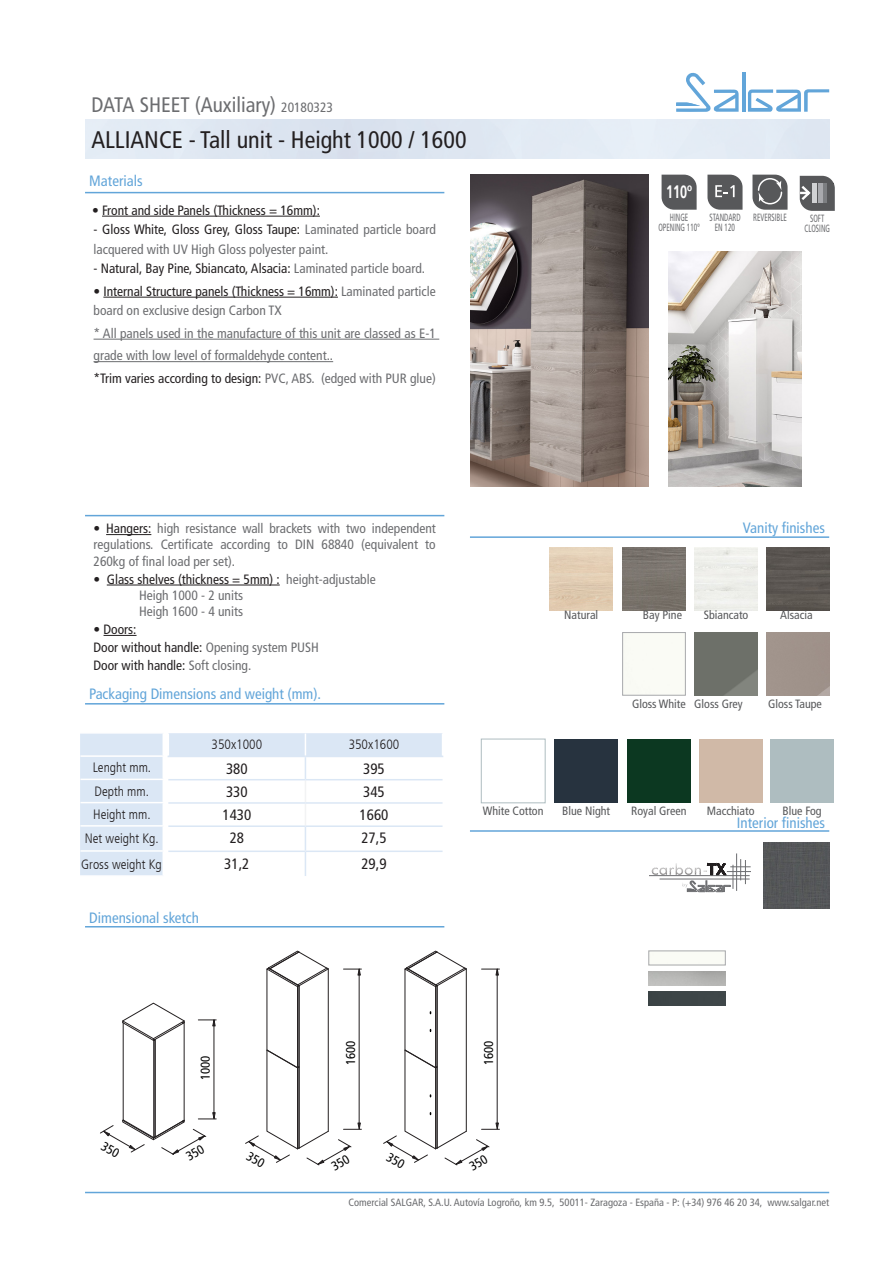
<style>
.page{position:relative;width:893px;height:1263px;background:#fff}
.page>*{position:absolute;margin:0;border:0;box-sizing:border-box;transform-origin:0 0}
.t1{font:condensed 24px "Frutiger LT";color:#231f20}
.t2{font:condensed 21px "Frutiger LT";color:#6c6d70}
.t3{font:700 18px "Frutiger LT";color:#fff;scale:.7 1}
.t4{font:condensed 15px "Frutiger LT";color:#62a5d9}
.t5{font:condensed 15px "Frutiger LT";color:#231f20}
.t6{font:condensed 13.5px/16.2px "Frutiger LT";color:#6c6d70}
.t7{font:condensed 13.5px "Frutiger LT";color:#231f20}
.t8{font:300 condensed 13.5px "Frutiger LT";color:#231f20}
.t9{font:condensed 12.9px "Frutiger LT";color:#000}
.t10{font:condensed 12px "Frutiger LT";color:#57585a}
.t11{font:condensed 10.5px "Frutiger LT";color:#6c6d70}
.t12{font:condensed 10.5px "Frutiger LT";color:#6c6d70;scale:.7 1}
.s1{font-size:13.5px}
.s2{color:#231f20}
.s3{color:#6c6d70}
</style>
<div class="page">
<img style="left:669px;top:251px;width:132px;height:235px">
<img style="left:471px;top:175px;width:178px;height:311px">
<svg style="left:707px;top:175px;width:35px;height:35px"></svg>
<svg style="left:662px;top:175px;width:35px;height:35px"></svg>
<svg style="left:752px;top:175px;width:35px;height:35px"></svg>
<div style="left:763px;top:842px;width:66px;height:66px;background:#555759"></div>
<svg style="left:799px;top:176px;width:36px;height:35px"></svg>
<div style="left:622px;top:632px;width:64px;height:63px;border:1px solid #a8a9ad"></div>
<img style="left:623px;top:548px;width:63px;height:62px">
<img style="left:766px;top:548px;width:63px;height:62px">
<div style="left:695px;top:548px;width:62px;height:62px;background:#eeefeb"></div>
<img style="left:695px;top:632px;width:62px;height:63px">
<hr style="left:650px;top:875px;width:100px;height:1px;background:#6c6d70">
<hr style="left:736px;top:853px;width:1px;height:38px;background:#6c6d70">
<svg style="left:652px;top:859px;width:98px;height:33px"></svg>
<div style="left:649px;top:951px;width:76px;height:14px;border:1px solid #a8a9ad"></div>
<img style="left:649px;top:991px;width:76px;height:15px">
<hr style="left:742px;top:72px;width:3px;height:40px;background:#62a5d9">
<svg style="left:676px;top:72px;width:63px;height:40px"></svg>
<svg style="left:748px;top:89px;width:81px;height:23px"></svg>
<hr style="left:85px;top:1192px;width:744px;height:1px;background:#62a5d9">
<hr style="left:106px;top:534px;width:45px;height:1px;background:#231f20">
<hr style="left:107px;top:585px;width:173px;height:1px;background:#231f20">
<hr style="left:104px;top:635px;width:33px;height:1px;background:#231f20">
<hr style="left:85px;top:192px;width:359px;height:1px;background:#62a5d9">
<hr style="left:85px;top:515px;width:359px;height:1px;background:#62a5d9">
<hr style="left:85px;top:926px;width:359px;height:1px;background:#62a5d9">
<hr style="left:85px;top:703px;width:359px;height:1px;background:#62a5d9">
<hr style="left:470px;top:536px;width:359px;height:2px;background:#62a5d9">
<hr style="left:470px;top:830px;width:359px;height:2px;background:#62a5d9">
<hr style="left:102px;top:216px;width:218px;height:1px;background:#231f20">
<hr style="left:103px;top:297px;width:235px;height:1px;background:#231f20">
<hr style="left:94px;top:339px;width:345px;height:1px;background:#6c6d70">
<hr style="left:94px;top:361px;width:239px;height:1px;background:#6c6d70">
<svg style="left:80px;top:733px;width:363px;height:143px"></svg>
<div style="left:770px;top:739px;width:64px;height:64px;background:#aebdc0"></div>
<div style="left:627px;top:739px;width:64px;height:64px;background:#0c3821"></div>
<div style="left:699px;top:739px;width:64px;height:64px;background:#d0b9a7"></div>
<div style="left:554px;top:739px;width:64px;height:64px;background:#27333f"></div>
<div style="left:481px;top:739px;width:64px;height:64px;background:#fff;border:1px solid #aebdc0"></div>
<svg style="left:245px;top:951px;width:116px;height:215px"></svg>
<svg style="left:100px;top:1003px;width:116px;height:152px"></svg>
<svg style="left:383px;top:951px;width:116px;height:215px"></svg>
<p class="t2" style="left:91px;top:92px;width:243px">DATA SHEET (Auxiliary) <span class="s1">20180323</span></p>
<p class="t1" style="left:91px;top:126px;width:377px">ALLIANCE - Tall unit - Height 1000 / 1600</p>
<p class="t4" style="left:89px;top:172px;width:55px">Materials</p>
<p class="t7" style="left:92px;top:202px;width:229px">• Front and side Panels (Thickness = 16mm):</p>
<p class="t6" style="left:94px;top:220px;width:344px;line-height:19.5px"><span class="s2">- Gloss White, Gloss Grey, Gloss Taupe:</span> Laminated particle board lacquered with UV High Gloss polyester paint.</p>
<p class="t7" style="left:94px;top:261px;width:333px">- Natural, Bay Pine, Sbiancato, Alsacia: <span class="s3">Laminated particle board.</span></p>
<p class="t6" style="left:94px;top:281px;width:344px;line-height:19.5px"><span class="s2">• Internal Structure panels (Thickness = 16mm):</span> Laminated particle board on exclusive design Carbon TX</p>
<p class="t6" style="left:94px;top:322px;width:344px;line-height:22.5px">* All panels used in the manufacture of this unit are classed as E-1 grade with low level of formaldehyde content..</p>
<p class="t7" style="left:94px;top:370px;width:344px">*Trim varies according to design: <span class="s3">PVC, ABS. (edged with PUR glue)</span></p>
<p class="t3" style="left:666px;top:182px;width:39px">110º</p>
<p class="t12" style="left:670px;top:211px;width:28px">HINGE</p>
<p class="t12" style="left:753px;top:211px;width:50px">REVERSIBLE</p>
<p class="t12" style="left:658px;top:221px;width:61px">OPENING 110º</p>
<p class="t12" style="left:709px;top:211px;width:46px">STANDARD</p>
<p class="t12" style="left:715px;top:221px;width:30px">EN 120</p>
<p class="t12" style="left:810px;top:212px;width:22px">SOFT</p>
<p class="t12" style="left:804px;top:223px;width:38px">CLOSING</p>
<p class="t6" style="left:94px;top:520px;width:344px;text-align:justify"><span class="s2">• Hangers:</span> high resistance wall brackets with two independent regulations. Certificate according to DIN 68840 (equivalent to 260kg of final load per set).</p>
<p class="t7" style="left:94px;top:571px;width:284px">• Glass shelves (thickness = 5mm) : <span class="s3">height-adjustable</span></p>
<p class="t6" style="left:139px;top:587px;width:106px">Heigh 1000 - 2 units</p>
<p class="t6" style="left:139px;top:603px;width:106px">Heigh 1600 - 4 units</p>
<p class="t7" style="left:94px;top:621px;width:44px">• Doors:</p>
<p class="t7" style="left:94px;top:639px;width:227px">Door without handle: <span class="s3">Opening system PUSH</span></p>
<p class="t7" style="left:94px;top:657px;width:159px">Door with handle: <span class="s3">Soft closing.</span></p>
<p class="t4" style="left:89px;top:685px;width:233px">Packaging Dimensions and weight (mm).</p>
<p class="t8" style="left:93px;top:760px;width:60px">Lenght mm.</p>
<p class="t8" style="left:94px;top:784px;width:56px">Depth mm.</p>
<p class="t8" style="left:93px;top:806px;width:59px">Height mm.</p>
<p class="t8" style="left:85px;top:831px;width:75px">Net weight Kg.</p>
<p class="t8" style="left:81px;top:856px;width:82px">Gross weight Kg</p>
<p class="t8" style="left:212px;top:737px;width:52px">350x1000</p>
<p class="t8" style="left:349px;top:737px;width:52px">350x1600</p>
<p class="t5" style="left:226px;top:760px;width:23px">380</p>
<p class="t5" style="left:363px;top:760px;width:23px">395</p>
<p class="t5" style="left:226px;top:783px;width:23px">330</p>
<p class="t5" style="left:363px;top:783px;width:23px">345</p>
<p class="t5" style="left:222px;top:806px;width:30px">1430</p>
<p class="t5" style="left:360px;top:806px;width:30px">1660</p>
<p class="t5" style="left:230px;top:829px;width:16px">28</p>
<p class="t5" style="left:361px;top:829px;width:27px">27,5</p>
<p class="t5" style="left:224px;top:855px;width:27px">31,2</p>
<p class="t5" style="left:361px;top:855px;width:27px">29,9</p>
<p class="t4" style="left:89px;top:909px;width:111px">Dimensional sketch</p>
<p class="t9" style="left:198px;top:1080px;width:26px;rotate:-90deg">1000</p>
<p class="t9" style="left:343px;top:1065px;width:26px;rotate:-90deg">1600</p>
<p class="t4" style="left:743px;top:519px;width:84px">Vanity finishes</p>
<p class="t10" style="left:564px;top:608px;width:36px">Natural</p>
<p class="t10" style="left:643px;top:608px;width:41px">Bay Pine</p>
<p class="t10" style="left:704px;top:608px;width:46px">Sbiancato</p>
<p class="t10" style="left:780px;top:608px;width:34px">Alsacia</p>
<p class="t10" style="left:632px;top:697px;width:55px">Gloss White</p>
<p class="t10" style="left:694px;top:697px;width:50px">Gloss Grey</p>
<p class="t10" style="left:768px;top:697px;width:55px">Gloss Taupe</p>
<p class="t10" style="left:483px;top:804px;width:62px">White Cotton</p>
<p class="t10" style="left:562px;top:804px;width:49px">Blue Night</p>
<p class="t10" style="left:631px;top:804px;width:57px">Royal Green</p>
<p class="t10" style="left:707px;top:804px;width:49px">Macchiato</p>
<p class="t10" style="left:783px;top:804px;width:41px">Blue Fog</p>
<p class="t4" style="left:737px;top:814px;width:90px">Interior finishes</p>
<p class="t9" style="left:481px;top:1065px;width:26px;rotate:-90deg">1600</p>
<p class="t11" style="left:349px;top:1196px;width:482px">Comercial SALGAR, S.A.U. Autovía Logroño, km 9.5, 50011- Zaragoza - España - P: (+34) 976 46 20 34, www.salgar.net</p>
</div>
